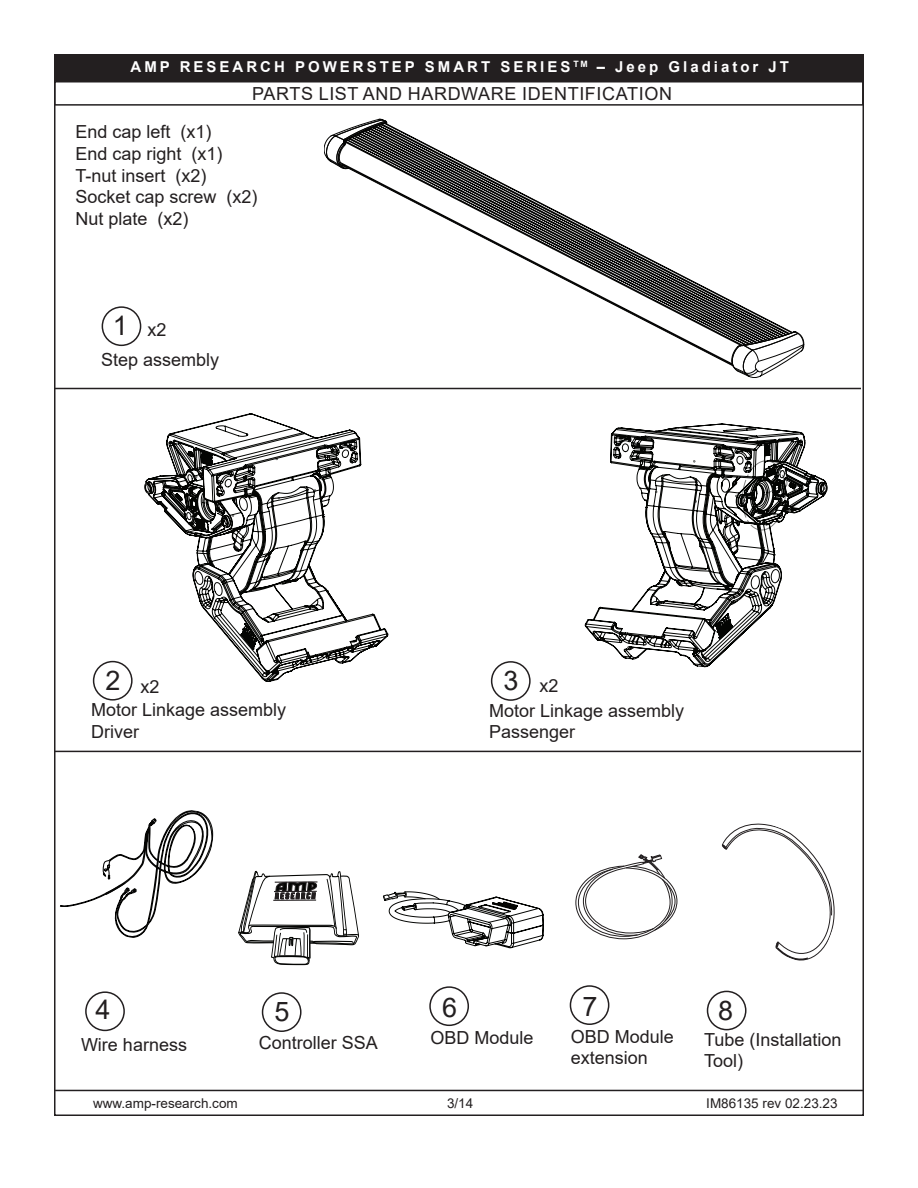
<style>
.page{position:relative;width:918px;height:1188px;background:#fff}
.page>*{position:absolute;margin:0;border:0;box-sizing:border-box;transform-origin:0 0}
.t1{font:27px "Arial";color:#231f20}
.t2{font:18px/21.6px "Arial";color:#231f20}
.t3{font:18px "Arial";letter-spacing:.035em;color:#231f20}
.t4{font:700 15px "Arial";letter-spacing:.2em;color:#fff}
.t5{font:13.5px "Arial";color:#231f20}
.s1{font-size:27px}
</style>
<div class="page">
<div style="left:54px;top:55px;width:809px;height:26px;background:#231f20"></div>
<svg style="left:388px;top:124px;width:403px;height:207px"></svg>
<svg style="left:732px;top:331px;width:72px;height:47px"></svg>
<svg style="left:324px;top:119px;width:64px;height:49px"></svg>
<svg style="left:340px;top:162px;width:394px;height:204px"></svg>
<div style="left:102px;top:306px;width:39px;height:40px;border:2px solid #231f20;border-radius:50%"></div>
<div style="left:491px;top:661px;width:40px;height:40px;border:2px solid #231f20;border-radius:50%"></div>
<div style="left:93px;top:661px;width:40px;height:40px;border:2px solid #231f20;border-radius:50%"></div>
<div style="left:85px;top:991px;width:40px;height:40px;border:2px solid #231f20;border-radius:50%"></div>
<svg style="left:60px;top:810px;width:154px;height:128px"></svg>
<div style="left:262px;top:992px;width:40px;height:40px;border:2px solid #231f20;border-radius:50%"></div>
<svg style="left:238px;top:870px;width:121px;height:95px"></svg>
<svg style="left:383px;top:891px;width:161px;height:57px"></svg>
<div style="left:429px;top:986px;width:40px;height:40px;border:2px solid #231f20;border-radius:50%"></div>
<svg style="left:575px;top:854px;width:103px;height:86px"></svg>
<div style="left:570px;top:985px;width:39px;height:40px;border:2px solid #231f20;border-radius:50%"></div>
<div style="left:707px;top:991px;width:40px;height:39px;border:2px solid #231f20;border-radius:50%"></div>
<svg style="left:721px;top:823px;width:114px;height:138px"></svg>
<hr style="left:54px;top:388px;width:807px;height:1px;background:#231f20">
<hr style="left:55px;top:1090px;width:809px;height:1px;background:#231f20">
<svg style="left:144px;top:413px;width:244px;height:269px"></svg>
<svg style="left:584px;top:423px;width:244px;height:244px"></svg>
<hr style="left:54px;top:751px;width:807px;height:1px;background:#231f20">
<div style="left:54px;top:81px;width:810px;height:25px;border:2px solid #231f20"></div>
<p class="t4" style="left:131px;top:56px;width:660px">AMP RESEARCH POWERSTEP SMART SERIES <sup>TM</sup> – Jeep Gladiator JT</p>
<p class="t3" style="left:252px;top:81px;width:421px">PARTS LIST AND HARDWARE IDENTIFICATION</p>
<p class="t2" style="left:76px;top:121px;width:184px">End cap left (x1)<br>End cap right (x1)<br>T-nut insert (x2)<br>Socket cap screw (x2)<br>Nut plate (x2)</p>
<p class="t2" style="left:101px;top:315px;width:120px;line-height:29.4px;text-indent:12px"><span class="s1">1</span> x2<br>Step assembly</p>
<h1 class="t1" style="left:106px;top:662px;width:17px">2</h1>
<p class="t2" style="left:91px;top:699px;width:197px">Motor Linkage assembly<br>Driver</p>
<h1 class="t1" style="left:504px;top:662px;width:17px">3</h1>
<p class="t2" style="left:489px;top:699px;width:197px">Motor Linkage assembly<br>Passenger</p>
<p class="t2" style="left:141px;top:676px;width:21px">x2</p>
<p class="t2" style="left:540px;top:675px;width:21px">x2</p>
<h1 class="t1" style="left:95px;top:991px;width:17px">4</h1>
<p class="t2" style="left:81px;top:1034px;width:108px">Wire harness</p>
<h1 class="t1" style="left:275px;top:993px;width:17px">5</h1>
<p class="t2" style="left:259px;top:1032px;width:121px">Controller SSA</p>
<h1 class="t1" style="left:442px;top:989px;width:17px">6</h1>
<p class="t2" style="left:430px;top:1026px;width:105px">OBD Module</p>
<h1 class="t1" style="left:582px;top:988px;width:17px">7</h1>
<p class="t2" style="left:571px;top:1025px;width:105px">OBD Module extension</p>
<h1 class="t1" style="left:718px;top:992px;width:17px">8</h1>
<p class="t2" style="left:704px;top:1028px;width:139px">Tube (Installation<br>Tool)</p>
<p class="t5" style="left:93px;top:1094px;width:146px">www.amp-research.com</p>
<p class="t5" style="left:447px;top:1094px;width:28px">3/14</p>
<p class="t5" style="left:706px;top:1094px;width:133px">IM86135 rev 02.23.23</p>
</div>
